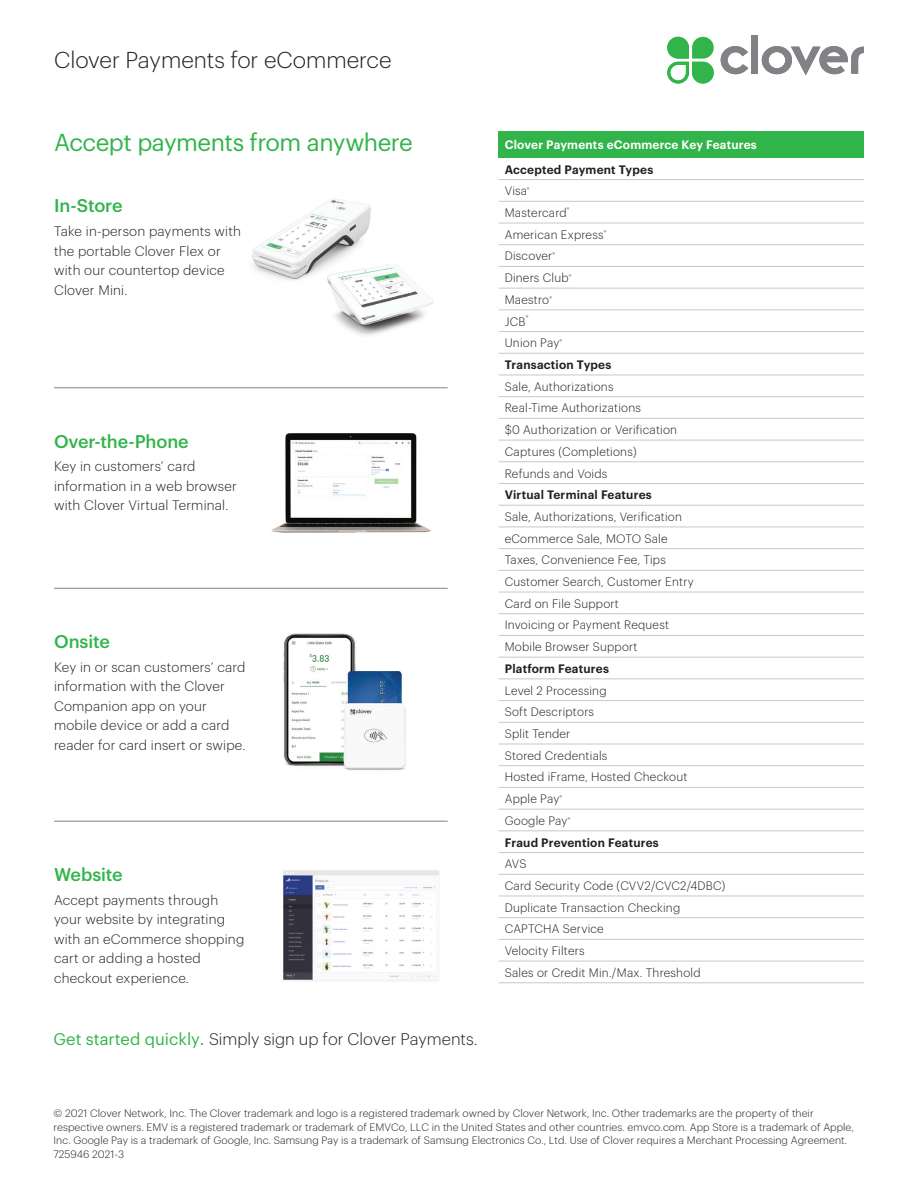
<style>
.page{position:relative;width:918px;height:1188px;background:#fff}
.page>*{position:absolute;margin:0;border:0;box-sizing:border-box;transform-origin:0 0}
.t1{font:24px "Graphik";letter-spacing:-.02em;color:#31b44a}
.t2{font:300 22.5px "Graphik";color:#231f20}
.t3{font:500 18px "Graphik";letter-spacing:-.005em;color:#31b44a}
.t4{font:300 16.5px "Graphik";color:#231f20}
.t5{font:300 13.5px/19.5px "Graphik";letter-spacing:.015em;color:#231f20}
.t6{font:300 12px/21.8px "Graphik";letter-spacing:.02em;color:#231f20}
.t7{font:600 12px "Graphik";letter-spacing:.02em;color:#231f20}
.t8{font:600 12px "Graphik";letter-spacing:.02em;color:#fff}
.t9{font:300 10.5px/13.5px "Graphik";letter-spacing:.005em;color:#231f20}
.t10{font:300 5.25px "Graphik";color:#231f20}
.s1{font-weight:400;color:#31b44a}
</style>
<div class="page">
<svg style="left:721px;top:46px;width:27px;height:28px"></svg>
<div style="left:751px;top:35px;width:7px;height:39px;background:#808285"></div>
<svg style="left:762px;top:46px;width:102px;height:29px"></svg>
<svg style="left:667px;top:37px;width:47px;height:47px"></svg>
<div style="left:499px;top:131px;width:365px;height:27px;background:#31b44a"></div>
<hr style="left:499px;top:179px;width:365px;height:1px;background:#c7c8ca">
<hr style="left:499px;top:201px;width:365px;height:1px;background:#c7c8ca">
<hr style="left:499px;top:223px;width:365px;height:1px;background:#c7c8ca">
<hr style="left:499px;top:244px;width:365px;height:1px;background:#c7c8ca">
<hr style="left:499px;top:266px;width:365px;height:1px;background:#c7c8ca">
<hr style="left:499px;top:288px;width:365px;height:1px;background:#c7c8ca">
<hr style="left:499px;top:310px;width:365px;height:1px;background:#c7c8ca">
<hr style="left:499px;top:331px;width:365px;height:1px;background:#c7c8ca">
<hr style="left:499px;top:353px;width:365px;height:1px;background:#c7c8ca">
<hr style="left:499px;top:375px;width:365px;height:1px;background:#c7c8ca">
<hr style="left:499px;top:396px;width:365px;height:1px;background:#c7c8ca">
<hr style="left:499px;top:418px;width:365px;height:1px;background:#c7c8ca">
<hr style="left:499px;top:440px;width:365px;height:1px;background:#c7c8ca">
<hr style="left:499px;top:462px;width:365px;height:1px;background:#c7c8ca">
<hr style="left:499px;top:483px;width:365px;height:1px;background:#c7c8ca">
<hr style="left:499px;top:505px;width:365px;height:1px;background:#c7c8ca">
<hr style="left:499px;top:527px;width:365px;height:1px;background:#c7c8ca">
<hr style="left:499px;top:548px;width:365px;height:1px;background:#c7c8ca">
<hr style="left:499px;top:570px;width:365px;height:1px;background:#c7c8ca">
<hr style="left:499px;top:592px;width:365px;height:1px;background:#c7c8ca">
<hr style="left:499px;top:613px;width:365px;height:1px;background:#c7c8ca">
<hr style="left:499px;top:635px;width:365px;height:1px;background:#c7c8ca">
<hr style="left:499px;top:657px;width:365px;height:1px;background:#c7c8ca">
<hr style="left:499px;top:679px;width:365px;height:1px;background:#c7c8ca">
<hr style="left:499px;top:700px;width:365px;height:1px;background:#c7c8ca">
<hr style="left:499px;top:722px;width:365px;height:1px;background:#c7c8ca">
<hr style="left:499px;top:744px;width:365px;height:1px;background:#c7c8ca">
<hr style="left:499px;top:765px;width:365px;height:1px;background:#c7c8ca">
<hr style="left:499px;top:787px;width:365px;height:1px;background:#c7c8ca">
<hr style="left:499px;top:809px;width:365px;height:1px;background:#c7c8ca">
<hr style="left:499px;top:831px;width:365px;height:1px;background:#c7c8ca">
<hr style="left:499px;top:852px;width:365px;height:1px;background:#c7c8ca">
<hr style="left:499px;top:874px;width:365px;height:1px;background:#c7c8ca">
<hr style="left:499px;top:896px;width:365px;height:1px;background:#c7c8ca">
<hr style="left:499px;top:917px;width:365px;height:1px;background:#c7c8ca">
<hr style="left:499px;top:939px;width:365px;height:1px;background:#c7c8ca">
<hr style="left:499px;top:961px;width:365px;height:1px;background:#c7c8ca">
<hr style="left:499px;top:983px;width:365px;height:1px;background:#c7c8ca">
<img style="left:283px;top:870px;width:157px;height:111px">
<img style="left:271px;top:433px;width:160px;height:100px">
<img style="left:330px;top:264px;width:103px;height:72px">
<img style="left:251px;top:198px;width:133px;height:88px">
<img style="left:283px;top:634px;width:123px;height:136px">
<hr style="left:54px;top:387px;width:394px;height:1px;background:#808285">
<hr style="left:54px;top:588px;width:394px;height:1px;background:#808285">
<hr style="left:54px;top:821px;width:394px;height:1px;background:#808285">
<h2 class="t2" style="left:54px;top:44px;width:339px">Clover Payments for eCommerce</h2>
<h1 class="t1" style="left:54px;top:124px;width:360px">Accept payments from anywhere</h1>
<p class="t8" style="left:505px;top:136px;width:254px">Clover Payments eCommerce Key Features</p>
<p class="t7" style="left:505px;top:160px;width:150px">Accepted Payment Types</p>
<p class="t6" style="left:505px;top:179px;width:24px">Visa</p>
<p class="t10" style="left:527px;top:185px;width:4px">®</p>
<p class="t6" style="left:505px;top:201px;width:63px">Mastercard</p>
<p class="t10" style="left:567px;top:205px;width:4px">®</p>
<p class="t6" style="left:505px;top:223px;width:100px">American Express</p>
<p class="t10" style="left:604px;top:229px;width:4px">®</p>
<p class="t6" style="left:505px;top:244px;width:49px">Discover</p>
<p class="t10" style="left:553px;top:250px;width:4px">®</p>
<p class="t6" style="left:505px;top:266px;width:65px">Diners Club</p>
<p class="t10" style="left:569px;top:272px;width:4px">®</p>
<p class="t6" style="left:505px;top:288px;width:46px">Maestro</p>
<p class="t10" style="left:549px;top:294px;width:4px">®</p>
<p class="t6" style="left:505px;top:309px;width:22px">JCB</p>
<h3 class="t3" style="left:54px;top:192px;width:70px">In-Store</h3>
<p class="t5" style="left:54px;top:220px;width:189px">Take in-person payments with the portable Clover Flex or with our countertop device<br>Clover Mini.</p>
<p class="t10" style="left:526px;top:313px;width:4px">®</p>
<p class="t6" style="left:505px;top:331px;width:56px">Union Pay</p>
<p class="t10" style="left:560px;top:337px;width:4px">®</p>
<p class="t7" style="left:505px;top:355px;width:108px">Transaction Types</p>
<p class="t6" style="left:505px;top:375px;width:174px">Sale, Authorizations<br>Real-Time Authorizations<br>$0 Authorization or Verification<br>Captures (Completions)<br>Refunds and Voids</p>
<p class="t7" style="left:505px;top:486px;width:149px">Virtual Terminal Features</p>
<p class="t6" style="left:505px;top:505px;width:190px">Sale, Authorizations, Verification eCommerce Sale, MOTO Sale<br>Taxes, Convenience Fee, Tips<br>Customer Search, Customer Entry<br>Card on File Support<br>Invoicing or Payment Request<br>Mobile Browser Support</p>
<p class="t7" style="left:505px;top:659px;width:106px">Platform Features</p>
<p class="t6" style="left:505px;top:678px;width:184px">Level 2 Processing<br>Soft Descriptors<br>Split Tender<br>Stored Credentials<br>Hosted iFrame, Hosted Checkout<br>Apple Pay</p>
<h3 class="t3" style="left:54px;top:428px;width:136px">Over-the-Phone</h3>
<p class="t5" style="left:54px;top:456px;width:184px">Key in customers’ card information in a web browser with Clover Virtual Terminal.</p>
<h3 class="t3" style="left:54px;top:628px;width:57px">Onsite</h3>
<p class="t5" style="left:54px;top:656px;width:193px">Key in or scan customers’ card information with the Clover<br>Companion app on your mobile device or add a card reader for card insert or swipe.</p>
<p class="t10" style="left:560px;top:793px;width:4px">®</p>
<p class="t6" style="left:505px;top:809px;width:64px">Google Pay</p>
<p class="t10" style="left:568px;top:815px;width:4px">®</p>
<p class="t7" style="left:505px;top:833px;width:156px">Fraud Prevention Features</p>
<p class="t6" style="left:505px;top:852px;width:222px">AVS<br>Card Security Code (CVV2/CVC2/4DBC)<br>Duplicate Transaction Checking<br>CAPTCHA Service<br>Velocity Filters<br>Sales or Credit Min./Max. Threshold</p>
<h3 class="t3" style="left:54px;top:861px;width:70px">Website</h3>
<p class="t5" style="left:54px;top:889px;width:192px">Accept payments through your website by integrating with an eCommerce shopping cart or adding a hosted checkout experience.</p>
<h3 class="t4" style="left:54px;top:1027px;width:426px"><span class="s1">Get started quickly.</span> Simply sign up for Clover Payments.</h3>
<p class="t9" style="left:54px;top:1106px;width:802px">© 2021 Clover Network, Inc. The Clover trademark and logo is a registered trademark owned by Clover Network, Inc. Other trademarks are the property of their respective owners. EMV is a registered trademark or trademark of EMVCo, LLC in the United States and other countries. emvco.com. App Store is a trademark of Apple, Inc. Google Pay is a trademark of Google, Inc. Samsung Pay is a trademark of Samsung Electronics Co., Ltd. Use of Clover requires a Merchant Processing Agreement.<br>725946 2021-3</p>
</div>
